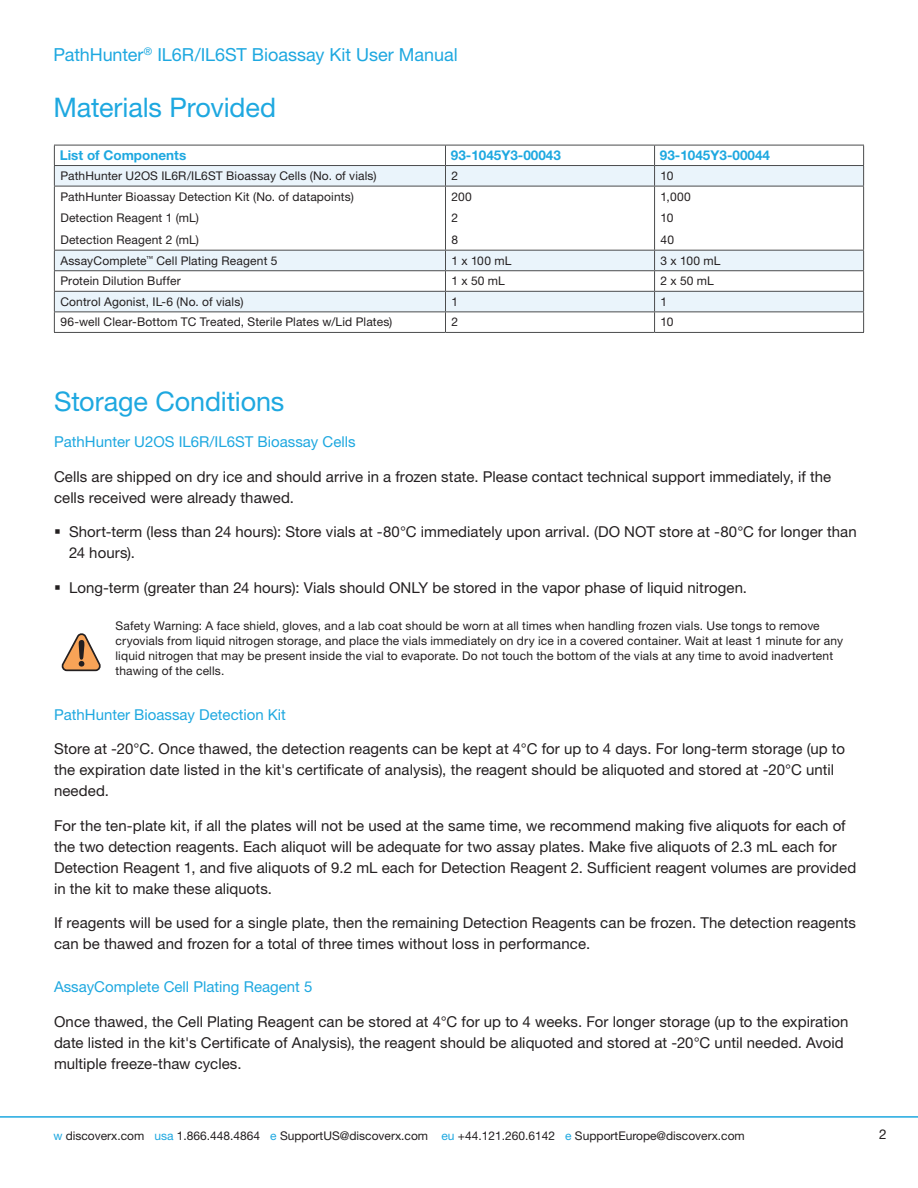
<style>
.page{position:relative;width:918px;height:1188px;background:#fff}
.page>*{position:absolute;margin:0;border:0;box-sizing:border-box;transform-origin:0 0}
.PageTitle_UM{font:27px "Helvetica Neue LT Std";letter-spacing:-.005em;color:#1ea8e0}
.t1{font:18px "Helvetica Neue LT Std";letter-spacing:-.005em;color:#1ea8e0}
.BodyText_UM{font:15px/21px "Helvetica Neue LT Std";letter-spacing:.005em;color:#231f20}
.Section_Head_with_li{font:15px "Helvetica Neue LT Std";color:#1ea8e0}
.Table_Subhead_UM{font:700 13.5px "Helvetica Neue LT Std";color:#1ea8e0}
.t2{font:13.5px "Helvetica Neue LT Std";color:#231f20}
.Icon_Text_UM{font:12px/15px "Helvetica Neue LT Std";letter-spacing:.01em;color:#231f20}
.TableBody_UM{font:12px "Helvetica Neue LT Std";letter-spacing:.01em;color:#231f20}
.s1{color:#1ea8e0}
</style>
<div class="page">
<hr style="left:0;top:1116px;width:918px;height:2px;background:#1ea8e0">
<svg style="left:55px;top:166px;width:808px;height:145px"></svg>
<hr style="left:54px;top:145px;width:392px;height:1px;background:#4b4c4d">
<hr style="left:446px;top:145px;width:209px;height:1px;background:#4b4c4d">
<hr style="left:655px;top:145px;width:209px;height:1px;background:#4b4c4d">
<hr style="left:54px;top:165px;width:392px;height:1px;background:#4b4c4d">
<svg style="left:54px;top:145px;width:1px;height:41px"></svg>
<hr style="left:446px;top:165px;width:209px;height:1px;background:#4b4c4d">
<svg style="left:445px;top:145px;width:1px;height:41px"></svg>
<hr style="left:655px;top:165px;width:209px;height:1px;background:#4b4c4d">
<svg style="left:654px;top:145px;width:1px;height:41px"></svg>
<svg style="left:863px;top:145px;width:1px;height:41px"></svg>
<hr style="left:54px;top:186px;width:392px;height:1px;background:#4b4c4d">
<hr style="left:54px;top:186px;width:1px;height:64px;background:#4b4c4d">
<hr style="left:446px;top:186px;width:209px;height:1px;background:#4b4c4d">
<hr style="left:445px;top:186px;width:1px;height:64px;background:#4b4c4d">
<hr style="left:655px;top:186px;width:209px;height:1px;background:#4b4c4d">
<hr style="left:654px;top:186px;width:1px;height:64px;background:#4b4c4d">
<hr style="left:863px;top:186px;width:1px;height:64px;background:#4b4c4d">
<hr style="left:54px;top:250px;width:392px;height:1px;background:#4b4c4d">
<hr style="left:446px;top:250px;width:209px;height:1px;background:#4b4c4d">
<hr style="left:655px;top:250px;width:209px;height:1px;background:#4b4c4d">
<hr style="left:54px;top:270px;width:392px;height:1px;background:#4b4c4d">
<hr style="left:446px;top:270px;width:209px;height:1px;background:#4b4c4d">
<hr style="left:655px;top:270px;width:209px;height:1px;background:#4b4c4d">
<hr style="left:54px;top:291px;width:392px;height:1px;background:#4b4c4d">
<hr style="left:446px;top:291px;width:209px;height:1px;background:#4b4c4d">
<hr style="left:655px;top:291px;width:209px;height:1px;background:#4b4c4d">
<hr style="left:54px;top:311px;width:392px;height:1px;background:#4b4c4d">
<svg style="left:54px;top:251px;width:1px;height:81px"></svg>
<hr style="left:446px;top:311px;width:209px;height:1px;background:#4b4c4d">
<svg style="left:445px;top:251px;width:1px;height:81px"></svg>
<hr style="left:655px;top:311px;width:209px;height:1px;background:#4b4c4d">
<svg style="left:654px;top:251px;width:1px;height:81px"></svg>
<svg style="left:863px;top:251px;width:1px;height:81px"></svg>
<hr style="left:54px;top:332px;width:392px;height:1px;background:#4b4c4d">
<hr style="left:446px;top:332px;width:209px;height:1px;background:#4b4c4d">
<hr style="left:655px;top:332px;width:209px;height:1px;background:#4b4c4d">
<svg style="left:61px;top:633px;width:40px;height:39px"></svg>
<p class="t1" style="left:53px;top:44px;width:406px">PathHunter<sup>®</sup> IL6R/IL6ST Bioassay Kit User Manual</p>
<p class="PageTitle_UM" style="left:53px;top:92px;width:224px">Materials Provided</p>
<p class="Table_Subhead_UM" style="left:60px;top:147px;width:128px">List of Components</p>
<p class="Table_Subhead_UM" style="left:451px;top:147px;width:112px">93-1045Y3-00043</p>
<p class="Table_Subhead_UM" style="left:660px;top:147px;width:112px">93-1045Y3-00044</p>
<p class="TableBody_UM" style="left:60px;top:169px;width:318px">PathHunter U2OS IL6R/IL6ST Bioassay Cells (No. of vials)</p>
<p class="TableBody_UM" style="left:452px;top:169px;width:8px">2</p>
<p class="TableBody_UM" style="left:661px;top:169px;width:14px">10</p>
<p class="TableBody_UM" style="left:60px;top:189px;width:295px">PathHunter Bioassay Detection Kit (No. of datapoints)</p>
<p class="TableBody_UM" style="left:60px;top:211px;width:140px">Detection Reagent 1 (mL)</p>
<p class="TableBody_UM" style="left:60px;top:233px;width:140px">Detection Reagent 2 (mL)</p>
<p class="TableBody_UM" style="left:452px;top:189px;width:22px">200</p>
<p class="TableBody_UM" style="left:452px;top:211px;width:8px">2</p>
<p class="TableBody_UM" style="left:452px;top:233px;width:8px">8</p>
<p class="TableBody_UM" style="left:661px;top:189px;width:32px">1,000</p>
<p class="TableBody_UM" style="left:661px;top:211px;width:14px">10</p>
<p class="TableBody_UM" style="left:661px;top:233px;width:15px">40</p>
<p class="TableBody_UM" style="left:60px;top:253px;width:219px">AssayComplete<sup>™</sup> Cell Plating Reagent 5</p>
<p class="TableBody_UM" style="left:452px;top:253px;width:61px">1 x 100 mL</p>
<p class="TableBody_UM" style="left:661px;top:253px;width:61px">3 x 100 mL</p>
<p class="TableBody_UM" style="left:60px;top:274px;width:122px">Protein Dilution Buffer</p>
<p class="TableBody_UM" style="left:452px;top:274px;width:55px">1 x 50 mL</p>
<p class="TableBody_UM" style="left:661px;top:274px;width:55px">2 x 50 mL</p>
<p class="TableBody_UM" style="left:60px;top:294px;width:185px">Control Agonist, IL-6 (No. of vials)</p>
<p class="TableBody_UM" style="left:452px;top:294px;width:8px">1</p>
<p class="TableBody_UM" style="left:661px;top:294px;width:8px">1</p>
<p class="TableBody_UM" style="left:60px;top:315px;width:334px">96-well Clear-Bottom TC Treated, Sterile Plates w/Lid Plates)</p>
<p class="TableBody_UM" style="left:452px;top:315px;width:8px">2</p>
<p class="TableBody_UM" style="left:661px;top:315px;width:14px">10</p>
<p class="PageTitle_UM" style="left:54px;top:385px;width:232px">Storage Conditions</p>
<p class="Section_Head_with_li" style="left:54px;top:433px;width:303px">PathHunter U2OS IL6R/IL6ST Bioassay Cells</p>
<p class="BodyText_UM" style="left:54px;top:466px;width:779px">Cells are shipped on dry ice and should arrive in a frozen state. Please contact technical support immediately, if the cells received were already thawed.</p>
<p class="BodyText_UM" style="left:69px;top:521px;width:789px">Short-term (less than 24 hours): Store vials at -80°C immediately upon arrival. (DO NOT store at -80°C for longer than<br>24 hours).</p>
<p class="BodyText_UM" style="left:69px;top:577px;width:680px">Long-term (greater than 24 hours): Vials should ONLY be stored in the vapor phase of liquid nitrogen.</p>
<p class="Icon_Text_UM" style="left:116px;top:618px;width:729px">Safety Warning: A face shield, gloves, and a lab coat should be worn at all times when handling frozen vials. Use tongs to remove cryovials from liquid nitrogen storage, and place the vials immediately on dry ice in a covered container. Wait at least 1 minute for any liquid nitrogen that may be present inside the vial to evaporate. Do not touch the bottom of the vials at any time to avoid inadvertent thawing of the cells.</p>
<p class="Section_Head_with_li" style="left:54px;top:706px;width:233px">PathHunter Bioassay Detection Kit</p>
<p class="BodyText_UM" style="left:54px;top:738px;width:793px">Store at -20°C. Once thawed, the detection reagents can be kept at 4°C for up to 4 days. For long-term storage (up to the expiration date listed in the kit's certificate of analysis), the reagent should be aliquoted and stored at -20°C until needed.</p>
<p class="BodyText_UM" style="left:54px;top:815px;width:804px">For the ten-plate kit, if all the plates will not be used at the same time, we recommend making five aliquots for each of the two detection reagents. Each aliquot will be adequate for two assay plates. Make five aliquots of 2.3 mL each for Detection Reagent 1, and five aliquots of 9.2 mL each for Detection Reagent 2. Sufficient reagent volumes are provided in the kit to make these aliquots.</p>
<p class="BodyText_UM" style="left:54px;top:912px;width:804px">If reagents will be used for a single plate, then the remaining Detection Reagents can be frozen. The detection reagents can be thawed and frozen for a total of three times without loss in performance.</p>
<p class="Section_Head_with_li" style="left:54px;top:978px;width:260px">AssayComplete Cell Plating Reagent 5</p>
<p class="BodyText_UM" style="left:54px;top:1011px;width:796px">Once thawed, the Cell Plating Reagent can be stored at 4°C for up to 4 weeks. For longer storage (up to the expiration date listed in the kit's Certificate of Analysis), the reagent should be aliquoted and stored at -20°C until needed. Avoid multiple freeze-thaw cycles.</p>
<p class="Icon_Text_UM" style="left:53px;top:1128px;width:693px"><span class="s1">w</span> discoverx.com <span class="s1">usa</span> 1.866.448.4864 <span class="s1">e</span> SupportUS@discoverx.com <span class="s1">eu</span> +44.121.260.6142 <span class="s1">e</span> SupportEurope@discoverx.com</p>
<p class="t2" style="left:879px;top:1126px;width:9px">2</p>
</div>
